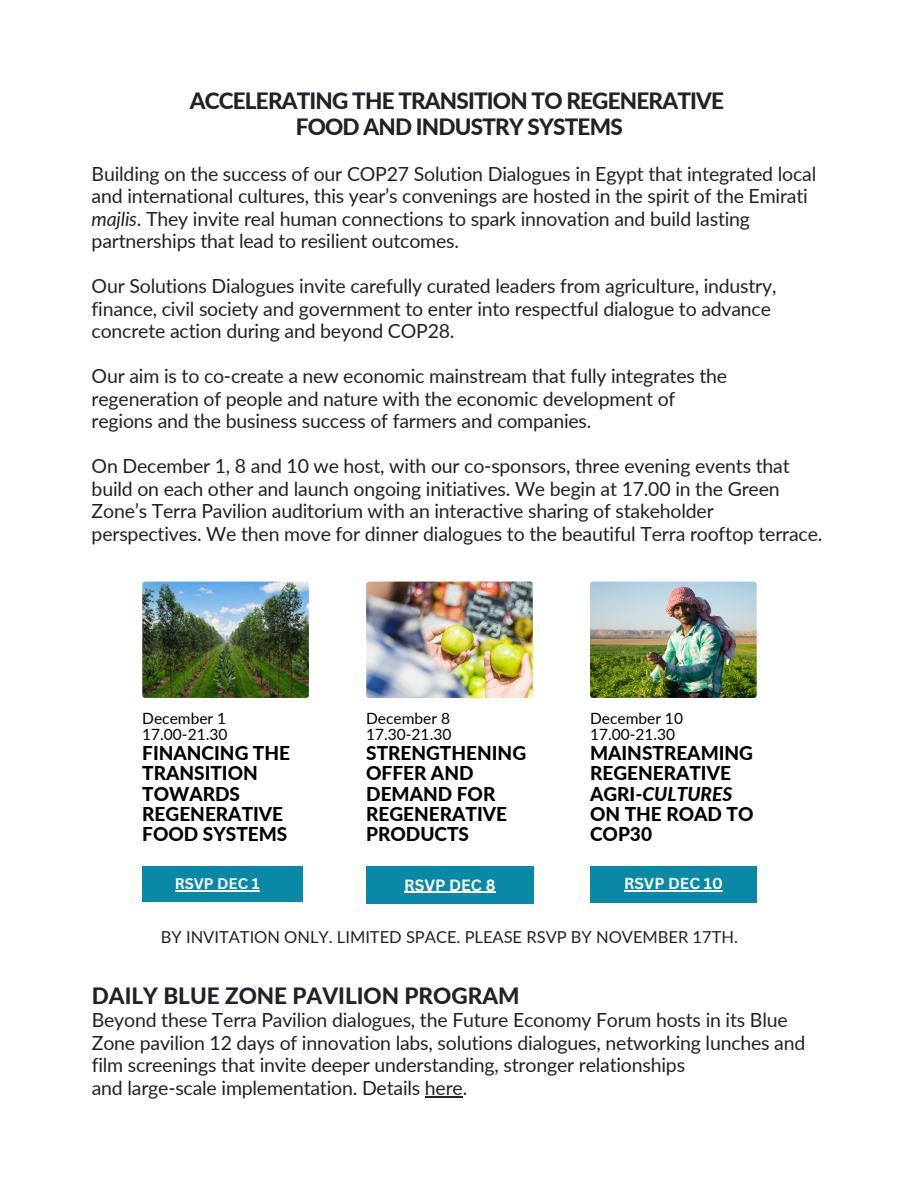
<style>
.page{position:relative;width:918px;height:1188px;background:#fff}
.page>*{position:absolute;margin:0;border:0;box-sizing:border-box;transform-origin:0 0}
.t1{font:800 22.5px "Lato";letter-spacing:-.035em;color:#212227}
.t2{font:800 22.5px "Lato";color:#212227}
.t3{font:19.5px/22.5px "Lato";letter-spacing:-.01em;color:#212227}
.t4{font:800 19.05px/20.4px "Lato";color:#000}
.t5{font:16.5px "Lato";color:#212227}
.t6{font:700 15.9px "Canva Sans";color:#fff}
.t7{font:15.6px "Lato";color:#000}
.t8{font:700 15.45px "Canva Sans";color:#fff}
.t9{font:700 14.85px "Canva Sans";color:#fff}
.s1{font-style:italic}
</style>
<div class="page">
<img style="left:142px;top:582px;width:167px;height:116px;border-radius:3px">
<img style="left:366px;top:582px;width:167px;height:116px;border-radius:3px">
<img style="left:590px;top:582px;width:167px;height:116px;border-radius:3px">
<div style="left:366px;top:867px;width:167px;height:37px;background:#0a89a6"></div>
<hr style="left:404px;top:892px;width:92px;height:1px;background:#fff">
<div style="left:590px;top:867px;width:167px;height:36px;background:#0a89a6"></div>
<hr style="left:624px;top:890px;width:99px;height:1px;background:#fff">
<div style="left:142px;top:867px;width:161px;height:35px;background:#0a89a6"></div>
<hr style="left:175px;top:890px;width:85px;height:1px;background:#fff">
<hr style="left:425px;top:1096px;width:38px;height:1px;background:#212227">
<p class="t1" style="left:190px;top:87px;width:536px">ACCELERATING THE TRANSITION TO REGENERATIVE</p>
<p class="t1" style="left:296px;top:112px;width:328px">FOOD AND INDUSTRY SYSTEMS</p>
<p class="t3" style="left:92px;top:162px;width:726px">Building on the success of our COP27 Solution Dialogues in Egypt that integrated local and international cultures, this year’s convenings are hosted in the spirit of the Emirati <span class="s1">majlis</span>. They invite real human connections to spark innovation and build lasting partnerships that lead to resilient outcomes.</p>
<p class="t3" style="left:92px;top:274px;width:686px">Our Solutions Dialogues invite carefully curated leaders from agriculture, industry,</p>
<p class="t3" style="left:92px;top:297px;width:681px">finance, civil society and government to enter into respectful dialogue to advance</p>
<p class="t3" style="left:92px;top:319px;width:364px">concrete action during and beyond COP28.</p>
<p class="t3" style="left:92px;top:364px;width:637px">Our aim is to co-create a new economic mainstream that fully integrates the regeneration of people and nature with the economic development of</p>
<p class="t3" style="left:92px;top:409px;width:501px">regions and the business success of farmers and companies.</p>
<p class="t3" style="left:92px;top:454px;width:732px">On December 1, 8 and 10 we host, with our co-sponsors, three evening events that build on each other and launch ongoing initiatives. We begin at 17.00 in the Green Zone’s Terra Pavilion auditorium with an interactive sharing of stakeholder perspectives. We then move for dinner dialogues to the beautiful Terra rooftop terrace.</p>
<p class="t7" style="left:142px;top:709px;width:85px">December 1</p>
<p class="t7" style="left:142px;top:725px;width:87px">17.00-21.30</p>
<p class="t4" style="left:142px;top:742px;width:149px">FINANCING THE<br>TRANSITION<br>TOWARDS<br>REGENERATIVE<br>FOOD SYSTEMS</p>
<p class="t7" style="left:366px;top:709px;width:85px">December 8</p>
<p class="t7" style="left:366px;top:725px;width:87px">17.30-21.30</p>
<p class="t4" style="left:366px;top:742px;width:161px">STRENGTHENING<br>OFFER AND<br>DEMAND FOR<br>REGENERATIVE<br>PRODUCTS</p>
<p class="t7" style="left:590px;top:709px;width:94px">December 10</p>
<p class="t7" style="left:590px;top:725px;width:87px">17.00-21.30</p>
<p class="t4" style="left:590px;top:742px;width:165px">MAINSTREAMING<br>REGENERATIVE<br>AGRI-<span class="s1">CULTURES<br></span>ON THE ROAD TO<br>COP30</p>
<p class="t9" style="left:175px;top:873px;width:86px">RSVP DEC 1</p>
<p class="t6" style="left:404px;top:874px;width:93px">RSVP DEC 8</p>
<p class="t8" style="left:624px;top:873px;width:100px">RSVP DEC 10</p>
<p class="t5" style="left:161px;top:926px;width:579px">BY INVITATION ONLY. LIMITED SPACE. PLEASE RSVP BY NOVEMBER 17TH.</p>
<p class="t2" style="left:92px;top:981px;width:429px">DAILY BLUE ZONE PAVILION PROGRAM</p>
<p class="t3" style="left:92px;top:1009px;width:697px">Beyond these Terra Pavilion dialogues, the Future Economy Forum hosts in its Blue</p>
<p class="t3" style="left:92px;top:1031px;width:715px">Zone pavilion 12 days of innovation labs, solutions dialogues, networking lunches and</p>
<p class="t3" style="left:92px;top:1054px;width:595px">film screenings that invite deeper understanding, stronger relationships</p>
<p class="t3" style="left:92px;top:1076px;width:377px">and large-scale implementation. Details here.</p>
</div>
